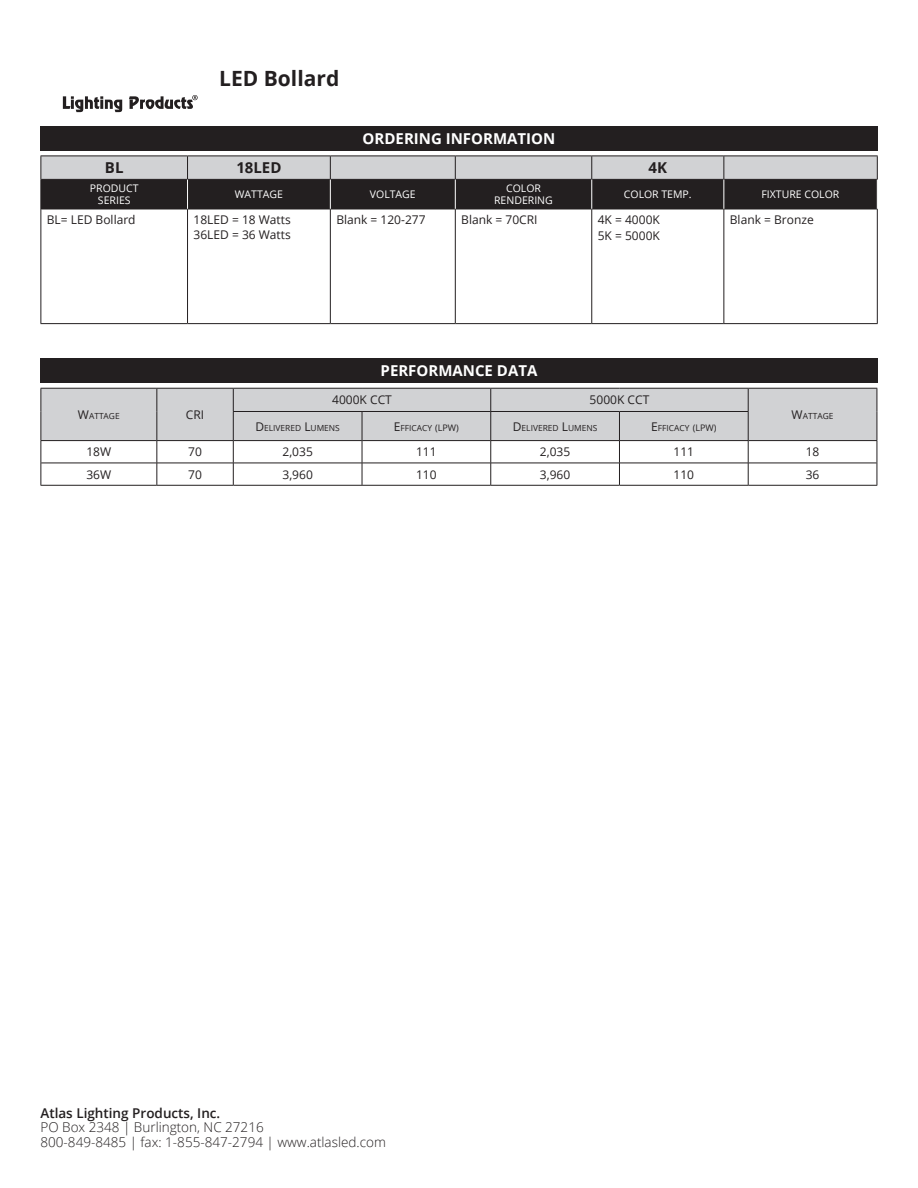
<style>
.page{position:relative;width:918px;height:1188px;background:#fff}
.page>*{position:absolute;margin:0;border:0;box-sizing:border-box;transform-origin:0 0}
.t1{font:700 21px "Open Sans";color:#231f20}
.t2{font:700 15px "Open Sans";color:#fff}
.t3{font:700 15px "Open Sans";color:#231f20}
.t4{font:300 13.5px/15px "Open Sans";color:#231f20}
.t5{font:600 13.5px "Open Sans";color:#231f20}
.t6{font:12px/14.9px "Open Sans";color:#231f20}
.t7{font:12px "Open Sans";color:#231f20}
.t8{font:10.5px/12.6px "Open Sans";color:#fff;text-align:center}
.t9{font:8.4px "Open Sans";color:#231f20}
.s1{font-size:12px}
.s2{font-size:9px}
</style>
<div class="page">
<div style="left:41px;top:126px;width:837px;height:24px;background:#231f20"></div>
<div style="left:41px;top:358px;width:837px;height:24px;background:#231f20"></div>
<hr style="left:41px;top:209px;width:147px;height:1px;background:#231f20">
<hr style="left:188px;top:209px;width:142px;height:1px;background:#231f20">
<hr style="left:187px;top:209px;width:1px;height:114px;background:#231f20">
<hr style="left:330px;top:209px;width:125px;height:1px;background:#231f20">
<hr style="left:330px;top:209px;width:1px;height:114px;background:#231f20">
<hr style="left:455px;top:209px;width:137px;height:1px;background:#231f20">
<hr style="left:455px;top:209px;width:1px;height:114px;background:#231f20">
<hr style="left:592px;top:209px;width:132px;height:1px;background:#231f20">
<hr style="left:592px;top:209px;width:1px;height:114px;background:#231f20">
<hr style="left:724px;top:209px;width:154px;height:1px;background:#231f20">
<hr style="left:724px;top:209px;width:1px;height:114px;background:#231f20">
<hr style="left:41px;top:209px;width:1px;height:114px;background:#231f20">
<hr style="left:877px;top:209px;width:1px;height:114px;background:#231f20">
<hr style="left:41px;top:323px;width:147px;height:1px;background:#231f20">
<hr style="left:188px;top:323px;width:142px;height:1px;background:#231f20">
<hr style="left:330px;top:323px;width:125px;height:1px;background:#231f20">
<hr style="left:455px;top:323px;width:137px;height:1px;background:#231f20">
<hr style="left:592px;top:323px;width:132px;height:1px;background:#231f20">
<hr style="left:724px;top:323px;width:154px;height:1px;background:#231f20">
<svg style="left:41px;top:156px;width:837px;height:53px;background:#6d6b6c"></svg>
<div style="left:42px;top:389px;width:835px;height:51px;background:#d1d2d4"></div>
<hr style="left:233px;top:411px;width:129px;height:1px;background:#231f20">
<hr style="left:362px;top:411px;width:129px;height:1px;background:#231f20">
<hr style="left:491px;top:411px;width:128px;height:1px;background:#231f20">
<hr style="left:619px;top:411px;width:129px;height:1px;background:#231f20">
<hr style="left:157px;top:440px;width:76px;height:1px;background:#231f20">
<hr style="left:233px;top:440px;width:129px;height:1px;background:#231f20">
<hr style="left:362px;top:440px;width:129px;height:1px;background:#231f20">
<hr style="left:491px;top:440px;width:128px;height:1px;background:#231f20">
<hr style="left:620px;top:440px;width:128px;height:1px;background:#231f20">
<hr style="left:41px;top:440px;width:116px;height:1px;background:#231f20">
<hr style="left:748px;top:440px;width:129px;height:1px;background:#231f20">
<svg style="left:157px;top:389px;width:1px;height:22px"></svg>
<hr style="left:157px;top:411px;width:1px;height:30px;background:#231f20">
<svg style="left:157px;top:441px;width:1px;height:44px"></svg>
<svg style="left:233px;top:389px;width:1px;height:96px"></svg>
<svg style="left:362px;top:412px;width:1px;height:73px"></svg>
<svg style="left:490px;top:389px;width:1px;height:96px"></svg>
<svg style="left:619px;top:412px;width:1px;height:73px"></svg>
<svg style="left:748px;top:389px;width:1px;height:96px"></svg>
<hr style="left:41px;top:388px;width:116px;height:1px;background:#231f20">
<hr style="left:157px;top:388px;width:76px;height:1px;background:#231f20">
<hr style="left:233px;top:388px;width:129px;height:1px;background:#231f20">
<hr style="left:362px;top:388px;width:129px;height:1px;background:#231f20">
<hr style="left:491px;top:388px;width:128px;height:1px;background:#231f20">
<hr style="left:619px;top:388px;width:129px;height:1px;background:#231f20">
<hr style="left:748px;top:388px;width:129px;height:1px;background:#231f20">
<svg style="left:41px;top:389px;width:1px;height:96px"></svg>
<svg style="left:877px;top:389px;width:1px;height:96px"></svg>
<hr style="left:41px;top:485px;width:116px;height:1px;background:#231f20">
<hr style="left:157px;top:485px;width:76px;height:1px;background:#231f20">
<hr style="left:233px;top:485px;width:129px;height:1px;background:#231f20">
<hr style="left:362px;top:485px;width:129px;height:1px;background:#231f20">
<hr style="left:491px;top:485px;width:128px;height:1px;background:#231f20">
<hr style="left:619px;top:485px;width:129px;height:1px;background:#231f20">
<hr style="left:748px;top:485px;width:129px;height:1px;background:#231f20">
<hr style="left:41px;top:463px;width:116px;height:1px;background:#231f20">
<hr style="left:157px;top:463px;width:76px;height:1px;background:#231f20">
<hr style="left:233px;top:463px;width:129px;height:1px;background:#231f20">
<hr style="left:362px;top:463px;width:129px;height:1px;background:#231f20">
<hr style="left:491px;top:463px;width:128px;height:1px;background:#231f20">
<hr style="left:619px;top:463px;width:129px;height:1px;background:#231f20">
<hr style="left:748px;top:463px;width:129px;height:1px;background:#231f20">
<svg style="left:62px;top:96px;width:60px;height:16px"></svg>
<svg style="left:129px;top:95px;width:69px;height:14px"></svg>
<h1 class="t1" style="left:219px;top:70px;width:122px">LED Bollard</h1>
<p class="t2" style="left:363px;top:132px;width:194px">ORDERING INFORMATION</p>
<p class="t3" style="left:105px;top:162px;width:20px">BL</p>
<p class="t3" style="left:236px;top:162px;width:47px">18LED</p>
<p class="t3" style="left:649px;top:162px;width:20px">4K</p>
<p class="t8" style="left:90px;top:182px;width:50px">PRODUCT<br>SERIES</p>
<p class="t8" style="left:235px;top:189px;width:50px">WATTAGE</p>
<p class="t8" style="left:370px;top:189px;width:47px">VOLTAGE</p>
<p class="t8" style="left:494px;top:182px;width:60px">COLOR<br>RENDERING</p>
<p class="t8" style="left:624px;top:189px;width:69px">COLOR TEMP.</p>
<p class="t8" style="left:762px;top:189px;width:79px">FIXTURE COLOR</p>
<p class="t6" style="left:47px;top:213px;width:90px">BL= LED Bollard</p>
<p class="t6" style="left:194px;top:213px;width:99px">18LED = 18 Watts<br>36LED = 36 Watts</p>
<p class="t6" style="left:336px;top:213px;width:91px">Blank = 120-277</p>
<p class="t6" style="left:461px;top:213px;width:78px">Blank = 70CRI</p>
<p class="t6" style="left:598px;top:213px;width:64px;line-height:16px">4K = 4000K<br>5K = 5000K</p>
<p class="t6" style="left:730px;top:213px;width:85px">Blank = Bronze</p>
<p class="t2" style="left:381px;top:365px;width:158px">PERFORMANCE DATA</p>
<p class="t9" style="left:78px;top:411px;width:43px"><span class="s1">W</span>ATTAGE</p>
<p class="t7" style="left:186px;top:408px;width:20px">CRI</p>
<p class="t7" style="left:332px;top:393px;width:61px">4000K CCT</p>
<p class="t7" style="left:590px;top:393px;width:61px">5000K CCT</p>
<p class="t9" style="left:255px;top:423px;width:86px"><span class="s1">D</span>ELIVERED <span class="s1">L</span>UMENS</p>
<p class="t9" style="left:394px;top:423px;width:67px"><span class="s1">E</span>FFICACY <span class="s2">(LPW)</span></p>
<p class="t9" style="left:513px;top:423px;width:86px"><span class="s1">D</span>ELIVERED <span class="s1">L</span>UMENS</p>
<p class="t9" style="left:651px;top:423px;width:67px"><span class="s1">E</span>FFICACY <span class="s2">(LPW)</span></p>
<p class="t9" style="left:792px;top:411px;width:43px"><span class="s1">W</span>ATTAGE</p>
<p class="t6" style="left:86px;top:445px;width:26px">18W</p>
<p class="t6" style="left:188px;top:445px;width:15px">70</p>
<p class="t6" style="left:282px;top:445px;width:32px">2,035</p>
<p class="t6" style="left:416px;top:445px;width:22px">111</p>
<p class="t6" style="left:540px;top:445px;width:32px">2,035</p>
<p class="t6" style="left:674px;top:445px;width:22px">111</p>
<p class="t6" style="left:806px;top:445px;width:15px">18</p>
<p class="t6" style="left:86px;top:468px;width:26px">36W</p>
<p class="t6" style="left:188px;top:468px;width:15px">70</p>
<p class="t6" style="left:282px;top:468px;width:32px">3,960</p>
<p class="t6" style="left:416px;top:468px;width:22px">110</p>
<p class="t6" style="left:540px;top:468px;width:32px">3,960</p>
<p class="t6" style="left:674px;top:468px;width:22px">110</p>
<p class="t6" style="left:806px;top:468px;width:15px">36</p>
<p class="t5" style="left:40px;top:1107px;width:181px">Atlas Lighting Products, Inc.</p>
<p class="t4" style="left:40px;top:1122px;width:347px">PO Box 2348 | Burlington, NC 27216<br>800-849-8485 | fax: 1-855-847-2794 | www.atlasled.com</p>
</div>
